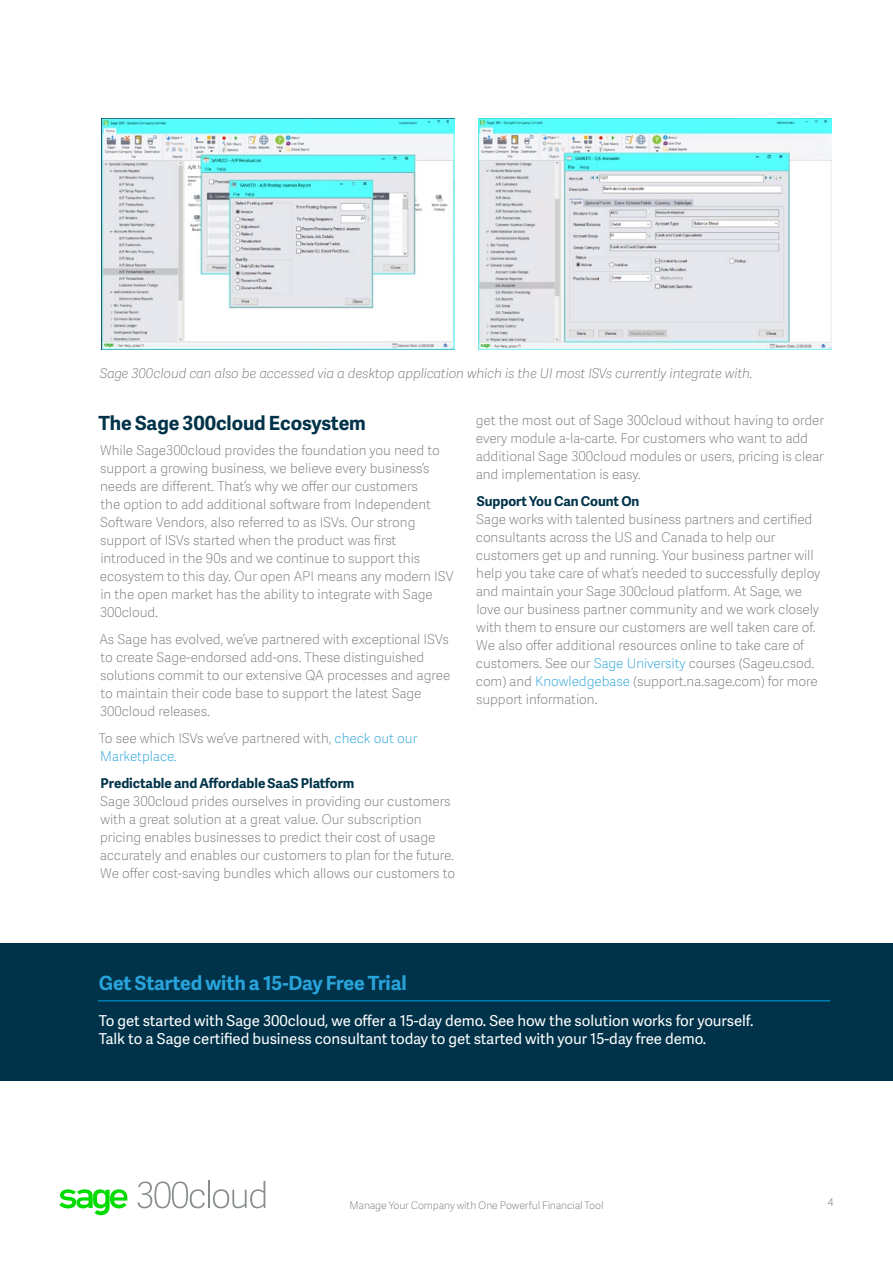
<style>
.page{position:relative;width:893px;height:1263px;background:#fff}
.page>*{position:absolute;margin:0;border:0;box-sizing:border-box;transform-origin:0 0}
.t1{font:700 19.5px "Adelle Sans SAGE";letter-spacing:-.005em;color:#28a3da}
.t2{font:700 19.5px "Adelle Sans SAGE";letter-spacing:-.005em;color:#003349}
.t3{font:15px/18px "Adelle Sans SAGE";letter-spacing:-.005em;color:#fff}
.t4{font:13.5px/18px "Adelle Sans SAGE Th";letter-spacing:-.005em;color:#75787b}
.t5{font:italic 13.5px "Adelle Sans SAGE Th";letter-spacing:-.01em;color:#75787b}
.t6{font:700 13.5px "Adelle Sans SAGE";letter-spacing:-.005em;color:#003349}
.t7{font:10.5px "Adelle Sans SAGE Th";letter-spacing:-.015em;color:#75787b}
.t8{font:10.5px "Adelle Sans SAGE Lt";color:#888b8d}
.s1{color:#28a3da}
</style>
<div class="page">
<svg style="left:59px;top:1189px;width:69px;height:26px"></svg>
<svg style="left:137px;top:1181px;width:68px;height:27px"></svg>
<hr style="left:208px;top:1181px;width:2px;height:27px;background:#878c8c">
<svg style="left:213px;top:1181px;width:52px;height:27px"></svg>
<div style="left:0;top:943px;width:892px;height:137px;background:#00334a"></div>
<hr style="left:98px;top:1000px;width:732px;height:1px;background:#009fe3">
<img style="left:101px;top:118px;width:353px;height:231px">
<img style="left:478px;top:118px;width:353px;height:231px">
<p class="t5" style="left:100px;top:363px;width:654px">Sage 300cloud can also be accessed via a desktop application which is the UI most ISVs currently integrate with.</p>
<h1 class="t2" style="left:98px;top:408px;width:269px">The Sage 300cloud Ecosystem</h1>
<p class="t4" style="left:100px;top:441px;width:355px">While Sage300cloud provides the foundation you need to support a growing business, we believe every business’s needs are different. That’s why we offer our customers<br>the option to add additional software from Independent Software Vendors, also referred to as ISVs. Our strong support of ISVs started when the product was first introduced in the 90s and we continue to support this ecosystem to this day. Our open API means any modern ISV in the open market has the ability to integrate with Sage 300cloud.</p>
<p class="t4" style="left:99px;top:630px;width:352px">As Sage has evolved, we’ve partnered with exceptional ISVs to create Sage-endorsed add-ons. These distinguished solutions commit to our extensive QA processes and agree to maintain their code base to support the latest Sage 300cloud releases.</p>
<p class="t4" style="left:99px;top:729px;width:320px">To see which ISVs we’ve partnered with, <span class="s1">check out our<br>Marketplace.</span></p>
<p class="t6" style="left:101px;top:773px;width:255px">Predictable and Affordable SaaS Platform</p>
<p class="t4" style="left:100px;top:792px;width:357px">Sage 300cloud prides ourselves in providing our customers with a great solution at a great value. Our subscription pricing enables businesses to predict their cost of usage accurately and enables our customers to plan for the future.<br>We offer cost-saving bundles which allows our customers to</p>
<p class="t4" style="left:475px;top:411px;width:350px">get the most out of Sage 300cloud without having to order every module a-la-carte. For customers who want to add additional Sage 300cloud modules or users, pricing is clear and implementation is easy.</p>
<p class="t6" style="left:477px;top:491px;width:164px">Support You Can Count On</p>
<p class="t4" style="left:475px;top:510px;width:346px">Sage works with talented business partners and certified consultants across the US and Canada to help our customers get up and running. Your business partner will help you take care of what’s needed to successfully deploy and maintain your Sage 300cloud platform. At Sage, we love our business partner community and we work closely with them to ensure our customers are well taken care of.<br>We also offer additional resources online to take care of customers. See our <span class="s1">Sage University</span> courses (Sageu.csod. com) and <span class="s1">Knowledgebase</span> (support.na.sage.com) for more support information.</p>
<h1 class="t1" style="left:99px;top:969px;width:309px">Get Started with a 15-Day Free Trial</h1>
<p class="t3" style="left:99px;top:1011px;width:656px">To get started with Sage 300cloud, we offer a 15-day demo. See how the solution works for yourself.<br>Talk to a Sage certified business consultant today to get started with your 15-day free demo.</p>
<p class="t7" style="left:349px;top:1198px;width:255px">Manage Your Company with One Powerful Financial Tool</p>
<p class="t8" style="left:827px;top:1195px;width:7px">4</p>
</div>
